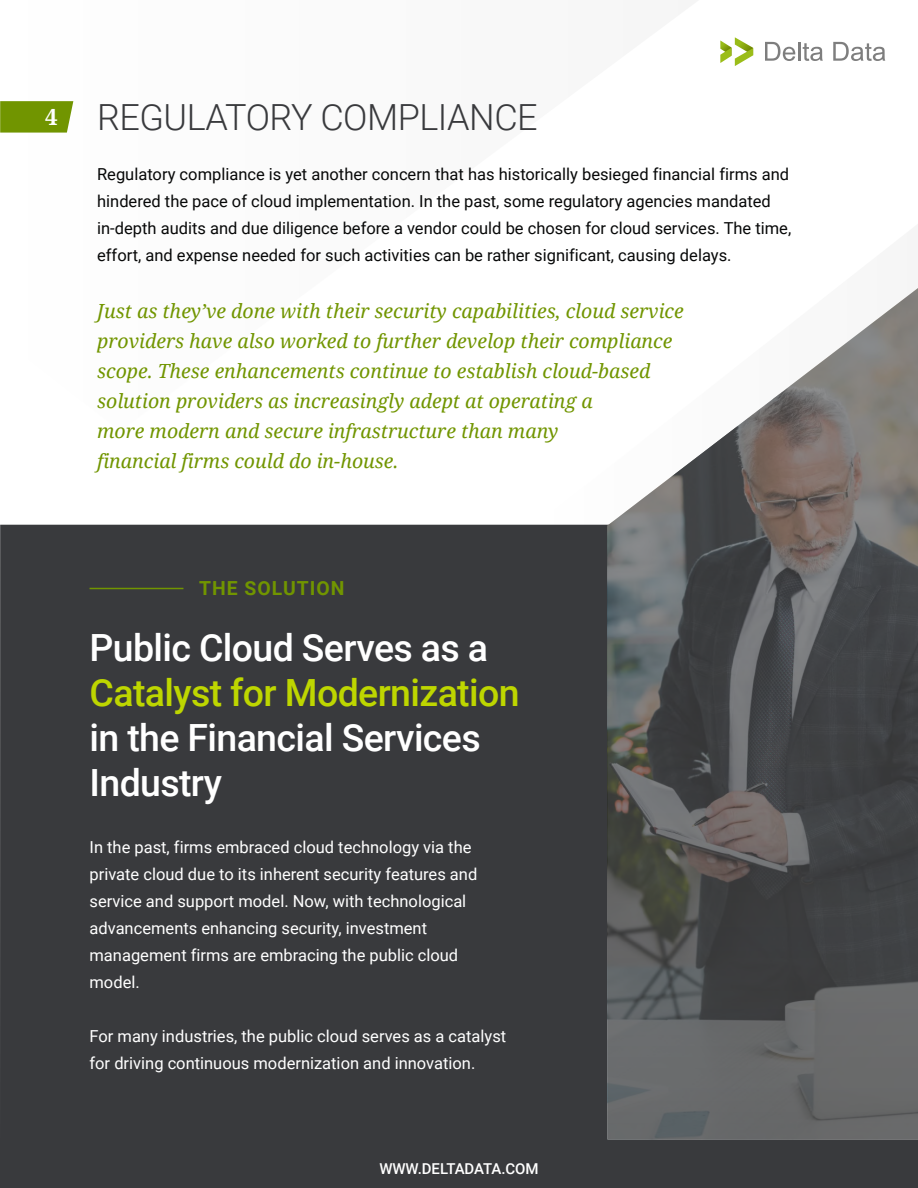
<style>
.page{position:relative;width:918px;height:1188px;background:#fff}
.page>*{position:absolute;margin:0;border:0;box-sizing:border-box;transform-origin:0 0}
.t1{font:500 37.5px/45px "Roboto";letter-spacing:-.015em;color:#fff}
.t2{font:500 37.5px "Roboto";letter-spacing:-.015em;color:#bed600}
.t3{font:300 36px "Roboto";letter-spacing:-.015em;color:#393a3d}
.t4{font:700 22.35px "Noto Serif";color:#fff}
.t5{font:italic 19.5px/30px "Noto Serif";color:#719500}
.t6{font:700 19.35px "Roboto";letter-spacing:.05em;color:#719500}
.t7{font:16.5px/27px "Roboto";color:#fff}
.t8{font:16.5px/27px "Roboto";color:#070808}
.t9{font:500 15px "Roboto";letter-spacing:-.005em;color:#fff}
</style>
<div class="page">
<div style="left:0;top:525px;width:918px;height:654px;background:#393a3d"></div>
<div style="left:0;top:1148px;width:918px;height:40px;background:#393a3d"></div>
<svg style="left:0;top:101px;width:73px;height:32px;background:#799b0f"></svg>
<svg style="left:720px;top:37px;width:33px;height:29px"></svg>
<svg style="left:765px;top:42px;width:58px;height:19px"></svg>
<svg style="left:833px;top:42px;width:52px;height:19px"></svg>
<hr style="left:90px;top:588px;width:93px;height:1px;background:#719500">
<svg style="left:607px;top:288px;width:311px;height:851px"></svg>
<h3 class="t4" style="left:45px;top:101px;width:14px">4</h3>
<h2 class="t3" style="left:97px;top:92px;width:442px">REGULATORY COMPLIANCE</h2>
<p class="t8" style="left:97px;top:160px;width:696px">Regulatory compliance is yet another concern that has historically besieged financial firms and hindered the pace of cloud implementation. In the past, some regulatory agencies mandated in-depth audits and due diligence before a vendor could be chosen for cloud services. The time, effort, and expense needed for such activities can be rather significant, causing delays.</p>
<p class="t5" style="left:97px;top:295px;width:588px">Just as they’ve done with their security capabilities, cloud service providers have also worked to further develop their compliance scope. These enhancements continue to establish cloud-based solution providers as increasingly adept at operating a<br>more modern and secure infrastructure than many<br>financial firms could do in-house.</p>
<p class="t6" style="left:199px;top:574px;width:147px">THE SOLUTION</p>
<h1 class="t1" style="left:90px;top:624px;width:400px">Public Cloud Serves as a</h1>
<h1 class="t2" style="left:90px;top:666px;width:432px">Catalyst for Modernization</h1>
<h1 class="t1" style="left:90px;top:714px;width:393px">in the Financial Services<br>Industry</h1>
<p class="t7" style="left:90px;top:833px;width:389px">In the past, firms embraced cloud technology via the private cloud due to its inherent security features and service and support model. Now, with technological advancements enhancing security, investment management firms are embracing the public cloud model.</p>
<p class="t7" style="left:90px;top:1022px;width:418px">For many industries, the public cloud serves as a catalyst for driving continuous modernization and innovation.</p>
<p class="t9" style="left:379px;top:1158px;width:161px">WWW.DELTADATA.COM</p>
</div>
